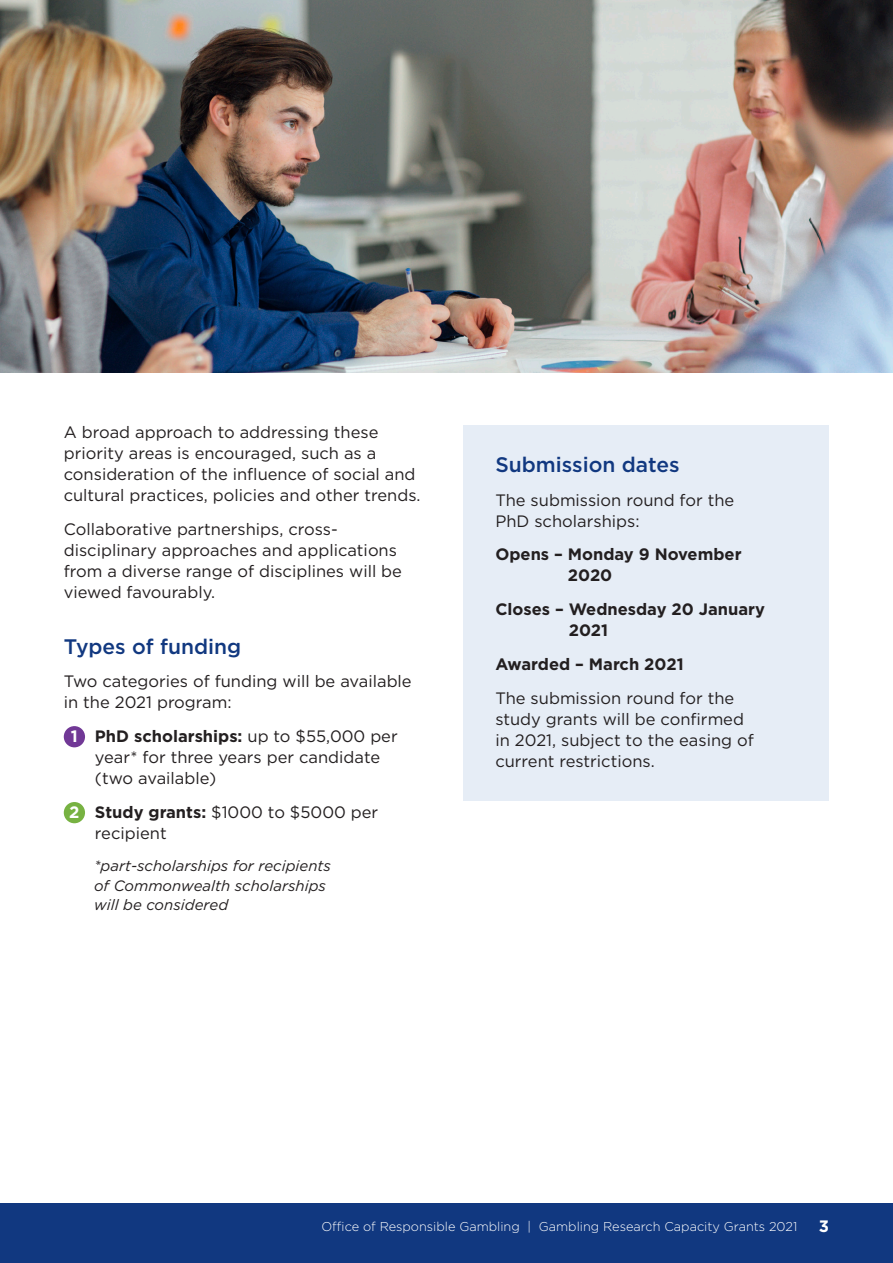
<style>
.page{position:relative;width:893px;height:1263px;background:#fff}
.page>*{position:absolute;margin:0;border:0;box-sizing:border-box;transform-origin:0 0}
.Subheading_1{font:500 21px "Gotham";color:#113880}
.Subheading_1_more_sp{font:500 21px "Gotham";color:#113880}
.Body{font:16.5px/21px "Gotham";color:#231f20}
.Body-2{font:700 16.5px/21px "Gotham";color:#231f20}
.Body-3{font:700 16.5px "Gotham";color:#fff}
.Body-4{font:italic 15px/19.5px "Gotham";color:#231f20}
.t1{font:300 12.75px "Gotham";color:#fff}
.s1{font-weight:700}
</style>
<div class="page">
<div style="left:0;top:1203px;width:893px;height:60px;background:#113880"></div>
<img style="left:0;top:0;width:893px;height:372px">
<div style="left:463px;top:425px;width:366px;height:376px;background:#e6edf6"></div>
<div style="left:64px;top:802px;width:21px;height:21px;background:#77b242;border-radius:50%"></div>
<div style="left:64px;top:726px;width:21px;height:21px;background:#713896;border-radius:50%"></div>
<p class="Body" style="left:64px;top:422px;width:358px">A broad approach to addressing these priority areas is encouraged, such as a consideration of the influence of social and cultural practices, policies and other trends.</p>
<p class="Body" style="left:64px;top:518px;width:340px">Collaborative partnerships, cross&shy;disciplinary approaches and applications from a diverse range of disciplines will be viewed favourably.</p>
<p class="Subheading_1_more_sp" style="left:64px;top:632px;width:179px">Types of funding</p>
<p class="Body" style="left:64px;top:670px;width:349px">Two categories of funding will be available in the 2021 program:</p>
<p class="Body" style="left:95px;top:725px;width:304px"><span class="s1">PhD scholarships:</span> up to $55,000 per year* for three years per candidate (two available)</p>
<p class="Body" style="left:95px;top:801px;width:285px"><span class="s1">Study grants:</span> $1000 to $5000 per recipient</p>
<p class="Body-4" style="left:94px;top:856px;width:238px">*part-scholarships for recipients of Commonwealth scholarships will be considered</p>
<p class="Body-3" style="left:71px;top:725px;width:8px">1</p>
<p class="Body-3" style="left:69px;top:801px;width:12px">2</p>
<p class="Subheading_1" style="left:495px;top:451px;width:186px">Submission dates</p>
<p class="Body" style="left:495px;top:489px;width:240px">The submission round for the<br>PhD scholarships:</p>
<p class="Body-2" style="left:568px;top:544px;width:175px;text-indent:-72px">Opens – Monday 9 November<br>2020</p>
<p class="Body-2" style="left:569px;top:599px;width:198px;text-indent:-73px">Closes – Wednesday 20 January<br>2021</p>
<p class="Body-2" style="left:495px;top:653px;width:190px">Awarded – March 2021</p>
<p class="Body" style="left:495px;top:687px;width:260px">The submission round for the study grants will be confirmed in 2021, subject to the easing of current restrictions.</p>
<p class="t1" style="left:321px;top:1218px;width:477px">Office of Responsible Gambling | Gambling Research Capacity Grants 2021</p>
<p class="Body-3" style="left:819px;top:1215px;width:12px">3</p>
</div>
